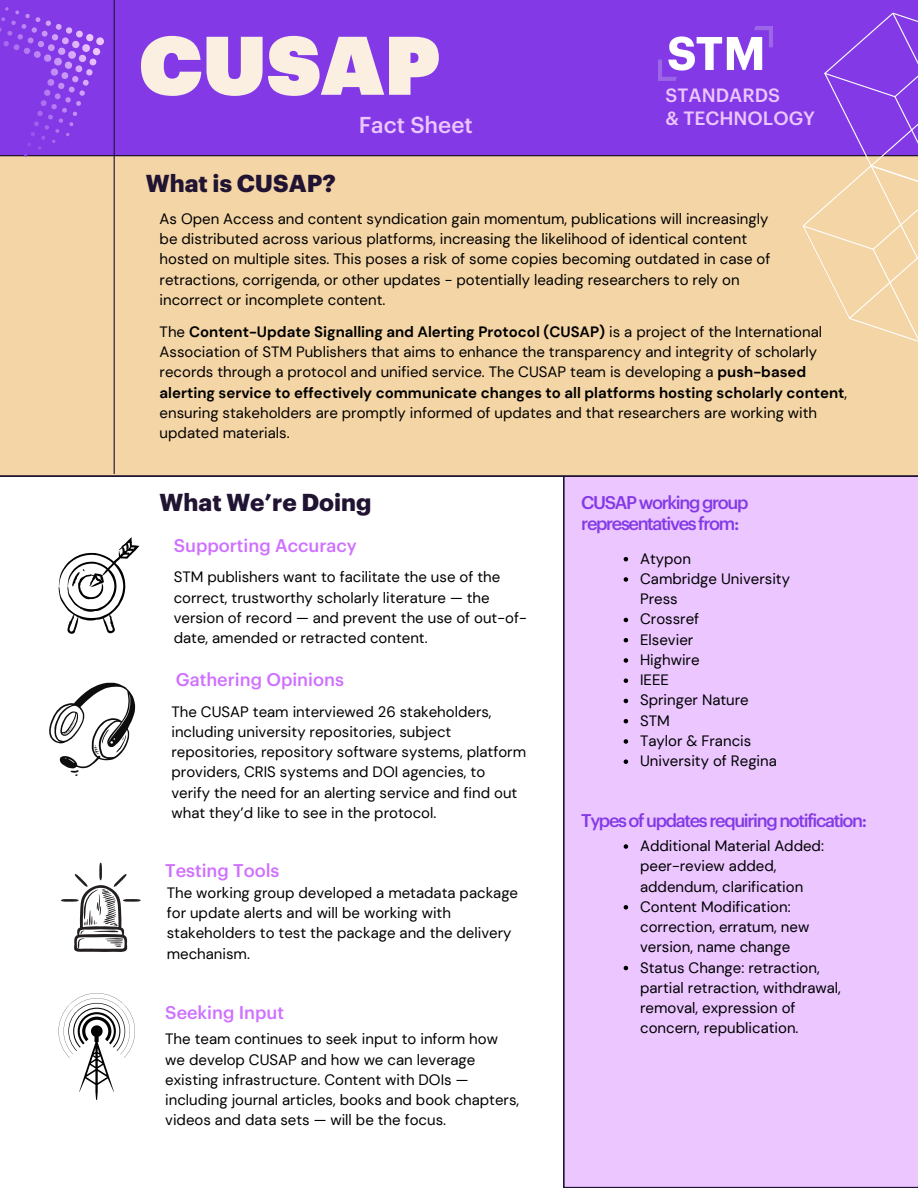
<style>
.page{position:relative;width:918px;height:1188px;background:#fff}
.page>*{position:absolute;margin:0;border:0;box-sizing:border-box;transform-origin:0 0}
.t1{font:81.15px "Graphik Super";color:#faefe0}
.t2{font:700 24px "Graphik";color:#211433}
.t3{font:500 22.5px "Graphik";color:#ecc6ff}
.t4{font:500 18.9px/22.6px "Graphik";color:#ecc6ff}
.t5{font:500 18px/21.3px "Graphik";letter-spacing:-.075em;color:#833ae6}
.t6{font:500 18px "Graphik";color:#cf70ff}
.t7{font:15px/20.2px "DM Sans";color:#000}
.s1{font-weight:700}
</style>
<div class="page">
<div style="left:135px;top:0;width:657px;height:155px;background:#833ae6"></div>
<div style="left:563px;top:476px;width:355px;height:712px;background:#ecc6ff"></div>
<div style="left:0;top:155px;width:918px;height:321px;background:#f4d5a5"></div>
<img style="left:659px;top:26px;width:113px;height:54px">
<svg style="left:792px;top:0;width:126px;height:435px;background:#cc9fbd"></svg>
<svg style="left:0;top:0;width:135px;height:157px;background:#8842e5"></svg>
<hr style="left:114px;top:0;width:1px;height:474px;background:#211433">
<svg style="left:49px;top:683px;width:86px;height:93px"></svg>
<svg style="left:59px;top:537px;width:81px;height:97px"></svg>
<svg style="left:61px;top:863px;width:80px;height:89px"></svg>
<svg style="left:59px;top:993px;width:76px;height:107px"></svg>
<svg style="left:624px;top:557px;width:4px;height:4px"></svg>
<svg style="left:624px;top:577px;width:4px;height:5px"></svg>
<svg style="left:624px;top:618px;width:4px;height:4px"></svg>
<svg style="left:624px;top:638px;width:4px;height:4px"></svg>
<svg style="left:624px;top:658px;width:4px;height:5px"></svg>
<svg style="left:624px;top:678px;width:4px;height:5px"></svg>
<svg style="left:624px;top:699px;width:4px;height:4px"></svg>
<svg style="left:624px;top:719px;width:4px;height:4px"></svg>
<svg style="left:624px;top:739px;width:4px;height:5px"></svg>
<svg style="left:624px;top:759px;width:4px;height:5px"></svg>
<svg style="left:624px;top:844px;width:4px;height:5px"></svg>
<svg style="left:624px;top:905px;width:4px;height:5px"></svg>
<svg style="left:624px;top:966px;width:4px;height:4px"></svg>
<h2 class="t1" style="left:139px;top:29px;width:302px">CUSAP</h2>
<p class="t3" style="left:359px;top:114px;width:116px">Fact Sheet</p>
<p class="t4" style="left:666px;top:85px;width:151px">STANDARDS<br>&amp; TECHNOLOGY</p>
<p class="t2" style="left:146px;top:172px;width:191px">What is CUSAP?</p>
<h3 class="t7" style="left:160px;top:209px;width:612px">As Open Access and content syndication gain momentum, publications will increasingly be distributed across various platforms, increasing the likelihood of identical content hosted on multiple sites. This poses a risk of some copies becoming outdated in case of retractions, corrigenda, or other updates - potentially leading researchers to rely on incorrect or incomplete content.</h3>
<p class="t7" style="left:160px;top:322px;width:689px">The <span class="s1">Content-Update Signalling and Alerting Protocol (CUSAP)</span> is a project of the International Association of STM Publishers that aims to enhance the transparency and integrity of scholarly records through a protocol and unified service. The CUSAP team is developing a <span class="s1">push-based alerting service to effectively communicate changes to all platforms hosting scholarly content</span>, ensuring stakeholders are promptly informed of updates and that researchers are working with updated materials.</p>
<p class="t2" style="left:160px;top:492px;width:214px">What We’re Doing</p>
<p class="t6" style="left:174px;top:538px;width:185px">Supporting Accuracy</p>
<h1 class="t7" style="left:174px;top:567px;width:355px">STM publishers want to facilitate the use of the correct, trustworthy scholarly literature — the version of record — and prevent the use of out-of&shy;date, amended or retracted content.</h1>
<p class="t6" style="left:176px;top:672px;width:170px">Gathering Opinions</p>
<p class="t7" style="left:171px;top:701px;width:356px">The CUSAP team interviewed 26 stakeholders, including university repositories, subject repositories, repository software systems, platform providers, CRIS systems and DOI agencies, to verify the need for an alerting service and find out what they’d like to see in the protocol.</p>
<p class="t6" style="left:165px;top:863px;width:116px">Testing Tools</p>
<p class="t7" style="left:167px;top:883px;width:353px">The working group developed a metadata package for update alerts and will be working with stakeholders to test the package and the delivery mechanism.</p>
<h4 class="t6" style="left:165px;top:1004px;width:120px">Seeking Input</h4>
<p class="t7" style="left:165px;top:1029px;width:356px">The team continues to seek input to inform how we develop CUSAP and how we can leverage existing infrastructure. Content with DOIs — including journal articles, books and book chapters, videos and data sets — will be the focus.</p>
<h2 class="t5" style="left:581px;top:493px;width:169px">CUSAP working group representatives from:</h2>
<h2 class="t7" style="left:640px;top:548px;width:52px">Atypon</h2>
<p class="t7" style="left:640px;top:569px;width:151px">Cambridge University<br>Press</p>
<p class="t7" style="left:640px;top:609px;width:61px">Crossref</p>
<h4 class="t7" style="left:640px;top:629px;width:55px">Elsevier</h4>
<p class="t7" style="left:640px;top:650px;width:61px">Highwire</p>
<p class="t7" style="left:640px;top:670px;width:30px">IEEE</p>
<p class="t7" style="left:640px;top:690px;width:110px">Springer Nature</p>
<p class="t7" style="left:640px;top:710px;width:31px">STM</p>
<p class="t7" style="left:640px;top:731px;width:113px">Taylor &amp; Francis</p>
<p class="t7" style="left:640px;top:751px;width:138px">University of Regina</p>
<p class="t5" style="left:581px;top:810px;width:287px">Types of updates requiring notification:</p>
<h4 class="t7" style="left:640px;top:836px;width:185px">Additional Material Added: peer-review added, addendum, clarification</h4>
<p class="t7" style="left:640px;top:897px;width:171px">Content Modification: correction, erratum, new version, name change</p>
<h4 class="t7" style="left:640px;top:957px;width:202px">Status Change: retraction, partial retraction, withdrawal, removal, expression of concern, republication.</h4>
</div>
